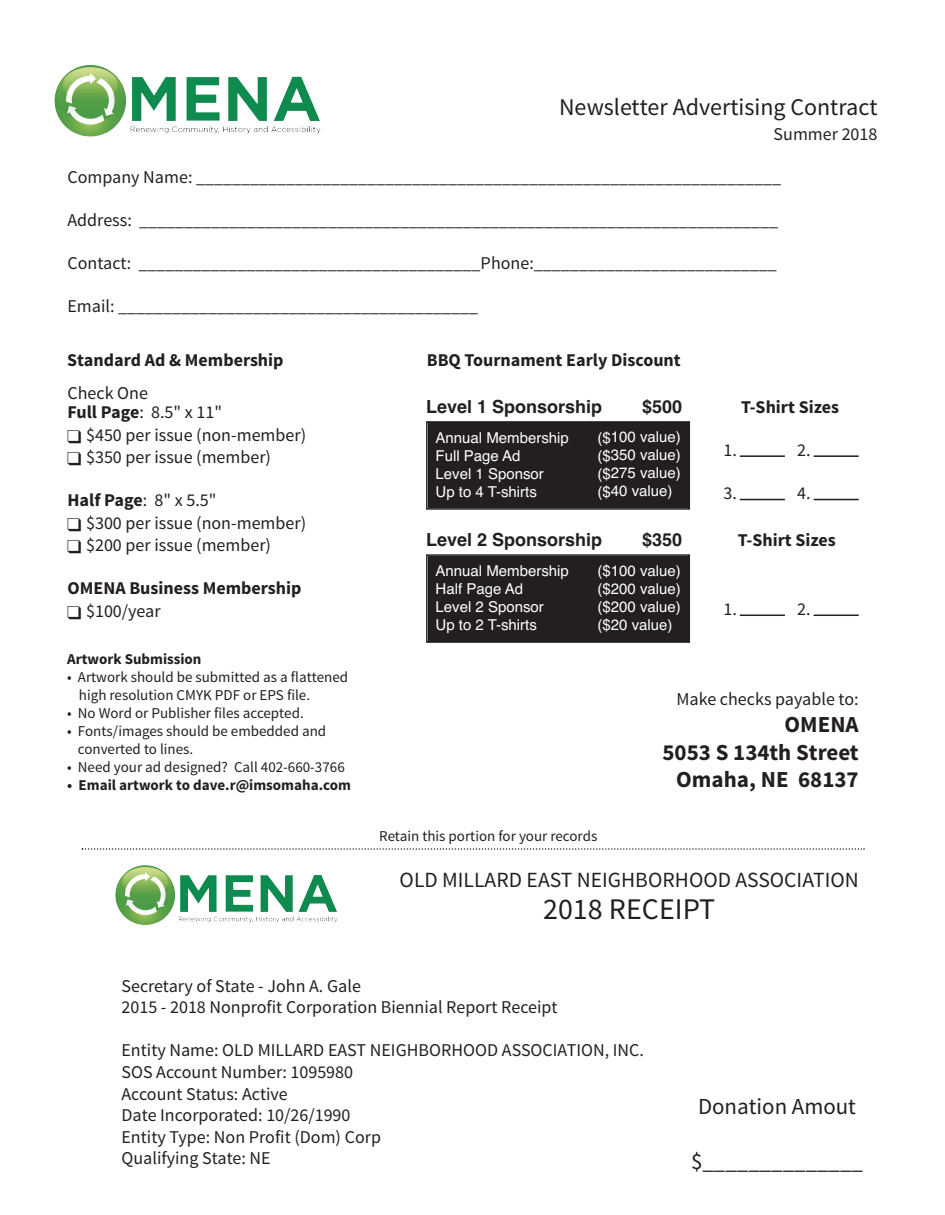
<style>
.page{position:relative;width:945px;height:1215px;background:#fff}
.page>*{position:absolute;margin:0;border:0;box-sizing:border-box;transform-origin:0 0}
.t1{font:30px "Source Sans Pro";color:#231f20}
.t2{font:24px "Source Sans Pro";color:#231f20}
.t3{font:700 22.95px/27.5px "Source Sans Pro";color:#231f20;text-align:right}
.t4{font:22.95px "Source Sans Pro";color:#231f20}
.t5{font:21.6px "Source Sans Pro";color:#231f20}
.t6{font:18px/21.6px "Source Sans Pro";color:#231f20}
.t7{font:700 18px "Source Sans Pro";color:#231f20}
.t8{font:700 18px "Helvetica";color:#231f20}
.t9{font:15px/18px "Source Sans Pro";color:#231f20}
.t10{font:15px "Helvetica";color:#fff}
.t11{font:700 15px "Source Sans Pro";color:#231f20}
.s1{font-weight:700}
.s2{font-weight:400}
</style>
<div class="page">
<img style="left:54px;top:65px;width:267px;height:72px">
<img style="left:115px;top:865px;width:223px;height:60px">
<svg style="left:82px;top:848px;width:783px;height:2px"></svg>
<div style="left:428px;top:423px;width:261px;height:85px;background:#231f20"></div>
<div style="left:426px;top:421px;width:264px;height:89px;border:2px solid #231f20"></div>
<div style="left:428px;top:556px;width:261px;height:85px;background:#231f20"></div>
<div style="left:426px;top:554px;width:264px;height:89px;border:2px solid #231f20"></div>
<hr style="left:740px;top:455px;width:45px;height:2px;background:#231f20">
<hr style="left:740px;top:499px;width:45px;height:1px;background:#231f20">
<hr style="left:814px;top:455px;width:45px;height:2px;background:#231f20">
<hr style="left:814px;top:499px;width:45px;height:1px;background:#231f20">
<hr style="left:740px;top:615px;width:45px;height:1px;background:#231f20">
<hr style="left:814px;top:615px;width:45px;height:1px;background:#231f20">
<h2 class="t2" style="left:559px;top:98px;width:320px">Newsletter Advertising Contract</h2>
<p class="t6" style="left:774px;top:124px;width:105px">Summer 2018</p>
<p class="t6" style="left:67px;top:168px;width:715px">Company Name: _________________________________________________________________</p>
<p class="t6" style="left:67px;top:211px;width:712px">Address: _______________________________________________________________________</p>
<p class="t6" style="left:67px;top:254px;width:711px">Contact: ______________________________________Phone:___________________________</p>
<p class="t6" style="left:67px;top:297px;width:412px">Email: ________________________________________</p>
<p class="t7" style="left:67px;top:353px;width:218px">Standard Ad &amp; Membership</p>
<p class="t7" style="left:427px;top:353px;width:256px">BBQ Tournament Early Discount</p>
<p class="t6" style="left:67px;top:385px;width:156px;line-height:19.5px">Check One<br><span class="s1">Full Page</span>: 8.5" x 11"</p>
<p class="t6" style="left:67px;top:425px;width:240px">❑ $450 per issue (non-member)</p>
<p class="t6" style="left:67px;top:448px;width:205px">❑ $350 per issue (member)</p>
<p class="t7" style="left:67px;top:494px;width:151px">Half Page<span class="s2">: 8" x 5.5"</span></p>
<p class="t6" style="left:67px;top:513px;width:240px">❑ $300 per issue (non-member)</p>
<p class="t6" style="left:67px;top:536px;width:205px">❑ $200 per issue (member)</p>
<p class="t7" style="left:67px;top:582px;width:235px">OMENA Business Membership</p>
<p class="t6" style="left:67px;top:601px;width:95px">❑ $100/year</p>
<p class="t8" style="left:426px;top:396px;width:178px">Level 1 Sponsorship</p>
<p class="t8" style="left:642px;top:396px;width:42px">$500</p>
<p class="t10" style="left:436px;top:429px;width:135px">Annual Membership</p>
<p class="t10" style="left:598px;top:429px;width:85px">($100 value)</p>
<p class="t10" style="left:436px;top:447px;width:87px">Full Page Ad</p>
<p class="t10" style="left:598px;top:447px;width:85px">($350 value)</p>
<p class="t10" style="left:436px;top:465px;width:110px">Level 1 Sponsor</p>
<p class="t10" style="left:598px;top:465px;width:85px">($275 value)</p>
<p class="t10" style="left:436px;top:483px;width:103px">Up to 4 T-shirts</p>
<p class="t10" style="left:598px;top:483px;width:77px">($40 value)</p>
<p class="t8" style="left:426px;top:529px;width:178px">Level 2 Sponsorship</p>
<p class="t8" style="left:642px;top:529px;width:42px">$350</p>
<p class="t10" style="left:436px;top:562px;width:135px">Annual Membership</p>
<p class="t10" style="left:598px;top:562px;width:85px">($100 value)</p>
<p class="t10" style="left:436px;top:580px;width:89px">Half Page Ad</p>
<p class="t10" style="left:598px;top:580px;width:85px">($200 value)</p>
<p class="t10" style="left:436px;top:598px;width:110px">Level 2 Sponsor</p>
<p class="t10" style="left:598px;top:598px;width:85px">($200 value)</p>
<p class="t10" style="left:436px;top:616px;width:103px">Up to 2 T-shirts</p>
<p class="t10" style="left:598px;top:616px;width:77px">($20 value)</p>
<p class="t7" style="left:741px;top:400px;width:99px">T-Shirt Sizes</p>
<p class="t6" style="left:723px;top:441px;width:15px">1.</p>
<p class="t6" style="left:723px;top:484px;width:15px">3.</p>
<p class="t6" style="left:797px;top:441px;width:15px">2.</p>
<p class="t6" style="left:797px;top:484px;width:15px">4.</p>
<p class="t7" style="left:738px;top:533px;width:99px">T-Shirt Sizes</p>
<p class="t6" style="left:723px;top:600px;width:15px">1.</p>
<p class="t6" style="left:797px;top:600px;width:15px">2.</p>
<p class="t11" style="left:67px;top:653px;width:136px">Artwork Submission</p>
<p class="t9" style="left:79px;top:669px;width:271px;text-indent:-12px">• Artwork should be submitted as a flattened high resolution CMYK PDF or EPS file.</p>
<p class="t9" style="left:67px;top:705px;width:238px">• No Word or Publisher files accepted.</p>
<p class="t9" style="left:78px;top:723px;width:250px;text-indent:-11px">• Fonts/images should be embedded and converted to lines.</p>
<p class="t9" style="left:67px;top:759px;width:279px">• Need your ad designed? Call 402-660-3766</p>
<p class="t11" style="left:67px;top:779px;width:285px">• Email artwork to dave.r@imsomaha.com</p>
<p class="t6" style="left:677px;top:689px;width:184px">Make checks payable to:</p>
<p class="t3" style="left:663px;top:712px;width:198px">OMENA<br>5053 S 134th Street<br>Omaha, NE 68137</p>
<p class="t9" style="left:379px;top:829px;width:220px">Retain this portion for your records</p>
<p class="t5" style="left:400px;top:872px;width:461px">OLD MILLARD EAST NEIGHBORHOOD ASSOCIATION</p>
<h1 class="t1" style="left:543px;top:898px;width:174px">2018 RECEIPT</h1>
<p class="t6" style="left:121px;top:976px;width:438px">Secretary of State - John A. Gale<br>2015 - 2018 Nonprofit Corporation Biennial Report Receipt</p>
<p class="t6" style="left:121px;top:1041px;width:524px">Entity Name: OLD MILLARD EAST NEIGHBORHOOD ASSOCIATION, INC.<br>SOS Account Number: 1095980<br>Account Status: Active<br>Date Incorporated: 10/26/1990<br>Entity Type: Non Profit (Dom) Corp<br>Qualifying State: NE</p>
<p class="t4" style="left:698px;top:1098px;width:159px">Donation Amout</p>
<p class="t4" style="left:691px;top:1153px;width:173px">$______________</p>
</div>
